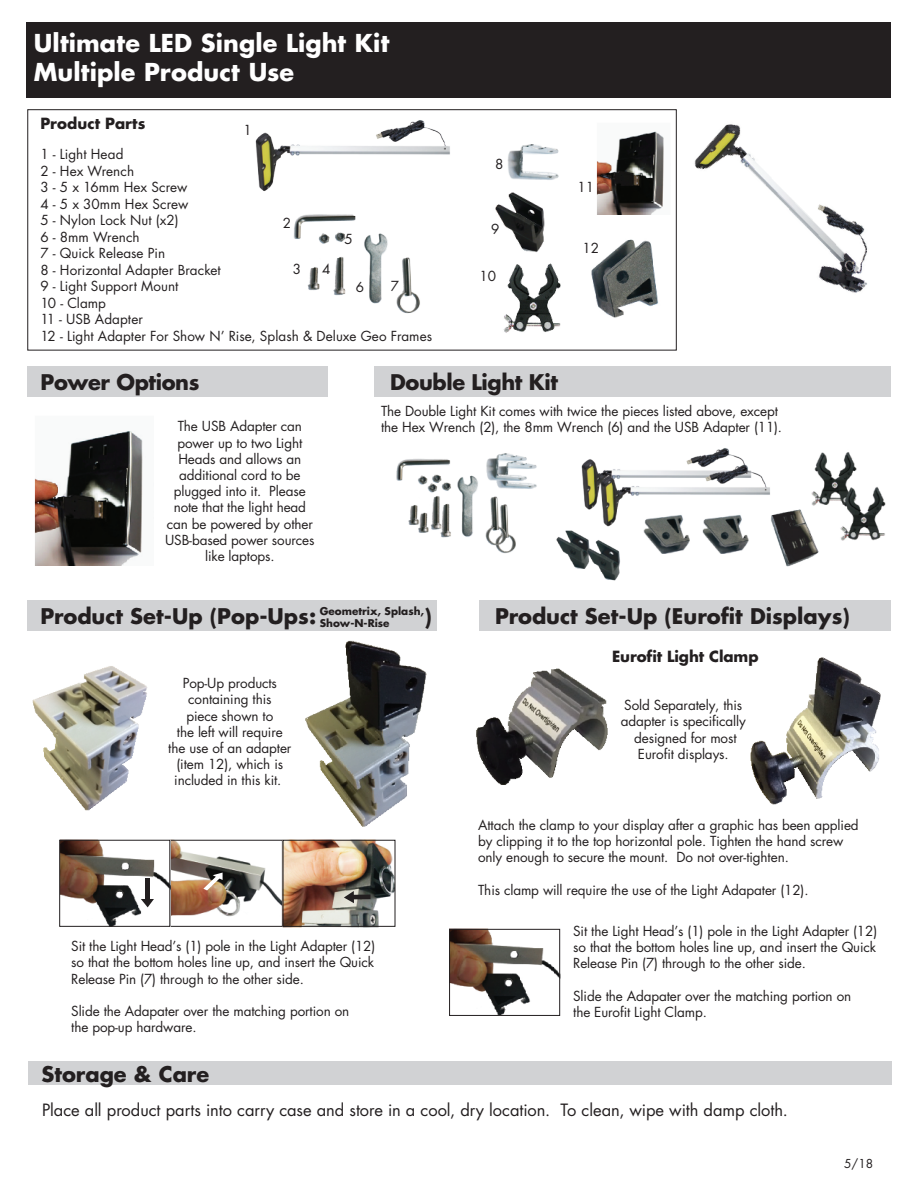
<style>
.page{position:relative;width:918px;height:1188px;background:#fff}
.page>*{position:absolute;margin:0;border:0;box-sizing:border-box;transform-origin:0 0}
.t1{font:700 24px/28.8px "Futura";letter-spacing:.005em;color:#fff}
.t2{font:700 21px "Futura";letter-spacing:-.005em;color:#231f20}
.t3{font:16.5px "Futura";color:#231f20}
.t4{font:700 15px "Futura";letter-spacing:-.005em;color:#231f20}
.t5{font:13.5px/16.2px "Futura";letter-spacing:-.01em;color:#231f20}
.t6{font:12px "Futura";color:#231f20}
.t7{font:700 10.35px/12.5px "Futura";color:#231f20}
</style>
<div class="page">
<img style="left:293px;top:214px;width:127px;height:100px">
<div style="left:393px;top:200px;width:56px;height:47px;background:#fff"></div>
<img style="left:172px;top:839px;width:110px;height:78px">
<div style="left:170px;top:840px;width:113px;height:87px;border:1px solid #231f20"></div>
<img style="left:59px;top:839px;width:113px;height:88px">
<div style="left:59px;top:840px;width:111px;height:87px;border:1px solid #231f20"></div>
<img style="left:282px;top:839px;width:114px;height:89px">
<div style="left:283px;top:840px;width:112px;height:87px;border:1px solid #231f20"></div>
<div style="left:145px;top:879px;width:5px;height:23px;background:#231f20"></div>
<hr style="left:350px;top:895px;width:21px;height:4px;background:#231f20">
<svg style="left:141px;top:899px;width:13px;height:8px"></svg>
<svg style="left:344px;top:891px;width:10px;height:12px"></svg>
<svg style="left:203px;top:873px;width:20px;height:17px"></svg>
<img style="left:629px;top:97px;width:262px;height:270px">
<img style="left:503px;top:263px;width:58px;height:70px">
<div style="left:27px;top:109px;width:650px;height:242px;border:1px solid #231f20"></div>
<img style="left:495px;top:192px;width:50px;height:60px">
<div style="left:27px;top:22px;width:864px;height:75px;background:#231f20"></div>
<svg style="left:33px;top:666px;width:114px;height:144px"></svg>
<img style="left:556px;top:668px;width:52px;height:84px">
<svg style="left:476px;top:669px;width:83px;height:116px"></svg>
<img style="left:507px;top:144px;width:52px;height:36px">
<img style="left:255px;top:120px;width:195px;height:71px">
<img style="left:591px;top:233px;width:69px;height:92px">
<div style="left:27px;top:600px;width:410px;height:31px;background:#d1d2d4"></div>
<div style="left:480px;top:600px;width:411px;height:31px;background:#d1d2d4"></div>
<img style="left:886px;top:225px;width:5px;height:142px">
<img style="left:750px;top:657px;width:131px;height:148px">
<svg style="left:773px;top:658px;width:48px;height:101px"></svg>
<svg style="left:306px;top:641px;width:120px;height:186px"></svg>
<img style="left:597px;top:122px;width:73px;height:93px">
<img style="left:449px;top:928px;width:112px;height:88px">
<div style="left:449px;top:929px;width:111px;height:87px;border:1px solid #231f20"></div>
<div style="left:28px;top:1062px;width:864px;height:23px;background:#d1d2d4"></div>
<div style="left:375px;top:367px;width:516px;height:30px;background:#d1d2d4"></div>
<div style="left:27px;top:367px;width:300px;height:30px;background:#d1d2d4"></div>
<img style="left:35px;top:431px;width:108px;height:134px">
<img style="left:396px;top:448px;width:490px;height:133px">
<h1 class="t1" style="left:34px;top:28px;width:357px">Ultimate LED Single Light Kit<br>Multiple Product Use</h1>
<p class="t4" style="left:40px;top:113px;width:106px">Product Parts</p>
<p class="t5" style="left:40px;top:146px;width:393px">1 - Light Head<br>2 - Hex Wrench<br>3 - 5 x 16mm Hex Screw<br>4 - 5 x 30mm Hex Screw<br>5 - Nylon Lock Nut (x2)<br>6 - 8mm Wrench<br>7 - Quick Release Pin<br>8 - Horizontal Adapter Bracket<br>9 - Light Support Mount<br>10 - Clamp<br>11 - USB Adapter<br>12 - Light Adapter For Show N’ Rise, Splash &amp; Deluxe Geo Frames</p>
<p class="t5" style="left:244px;top:122px;width:10px">1</p>
<p class="t5" style="left:283px;top:215px;width:10px">2</p>
<p class="t5" style="left:345px;top:230px;width:10px">5</p>
<p class="t5" style="left:322px;top:261px;width:10px">4</p>
<p class="t5" style="left:293px;top:261px;width:10px">3</p>
<p class="t5" style="left:356px;top:279px;width:10px">6</p>
<p class="t5" style="left:391px;top:278px;width:10px">7</p>
<p class="t5" style="left:495px;top:156px;width:10px">8</p>
<p class="t5" style="left:491px;top:220px;width:10px">9</p>
<p class="t5" style="left:480px;top:268px;width:18px">10</p>
<p class="t5" style="left:578px;top:179px;width:18px">11</p>
<p class="t5" style="left:583px;top:240px;width:18px">12</p>
<h2 class="t2" style="left:40px;top:368px;width:161px">Power Options</h2>
<p class="t5" style="left:165px;top:418px;width:151px;text-align:center">The USB Adapter can power up to two Light<br>Heads and allows an additional cord to be plugged into it. Please note that the light head can be powered by other<br>USB-based power sources like laptops.</p>
<h2 class="t2" style="left:390px;top:368px;width:169px">Double Light Kit</h2>
<p class="t5" style="left:381px;top:403px;width:403px">The Double Light Kit comes with twice the pieces listed above, except the Hex Wrench (2), the 8mm Wrench (6) and the USB Adapter (11).</p>
<p class="t7" style="left:320px;top:604px;width:106px">Geometrix, Splash,<br>Show-N-Rise</p>
<h2 class="t2" style="left:40px;top:601px;width:277px">Product Set-Up (Pop-Ups:</h2>
<h2 class="t2" style="left:424px;top:601px;width:9px">)</h2>
<h2 class="t2" style="left:495px;top:601px;width:356px">Product Set-Up (Eurofit Displays)</h2>
<p class="t5" style="left:168px;top:675px;width:125px;text-align:center">Pop-Up products containing this<br>piece shown to<br>the left will require the use of an adapter (item 12), which is included in this kit.</p>
<p class="t5" style="left:71px;top:938px;width:306px;text-align:justify">Sit the Light Head’s (1) pole in the Light Adapter (12) so that the bottom holes line up, and insert the Quick Release Pin (7) through to the other side.</p>
<p class="t5" style="left:71px;top:1003px;width:280px">Slide the Adapater over the matching portion on the pop-up hardware.</p>
<p class="t4" style="left:612px;top:646px;width:148px">Eurofit Light Clamp</p>
<p class="t5" style="left:621px;top:697px;width:127px;text-align:center">Sold Separately, this adapter is specifically designed for most<br>Eurofit displays.</p>
<p class="t5" style="left:478px;top:817px;width:382px">Attach the clamp to your display after a graphic has been applied by clipping it to the top horizontal pole. Tighten the hand screw only enough to secure the mount. Do not over-tighten.</p>
<p class="t5" style="left:478px;top:882px;width:332px">This clamp will require the use of the Light Adapater (12).</p>
<p class="t5" style="left:573px;top:923px;width:306px;text-align:justify">Sit the Light Head’s (1) pole in the Light Adapter (12) so that the bottom holes line up, and insert the Quick Release Pin (7) through to the other side.</p>
<p class="t5" style="left:573px;top:987px;width:280px">Slide the Adapater over the matching portion on the Eurofit Light Clamp.</p>
<h2 class="t2" style="left:42px;top:1059px;width:169px">Storage &amp; Care</h2>
<p class="t3" style="left:42px;top:1099px;width:747px">Place all product parts into carry case and store in a cool, dry location. To clean, wipe with damp cloth.</p>
<p class="t6" style="left:844px;top:1155px;width:31px">5/18</p>
</div>
